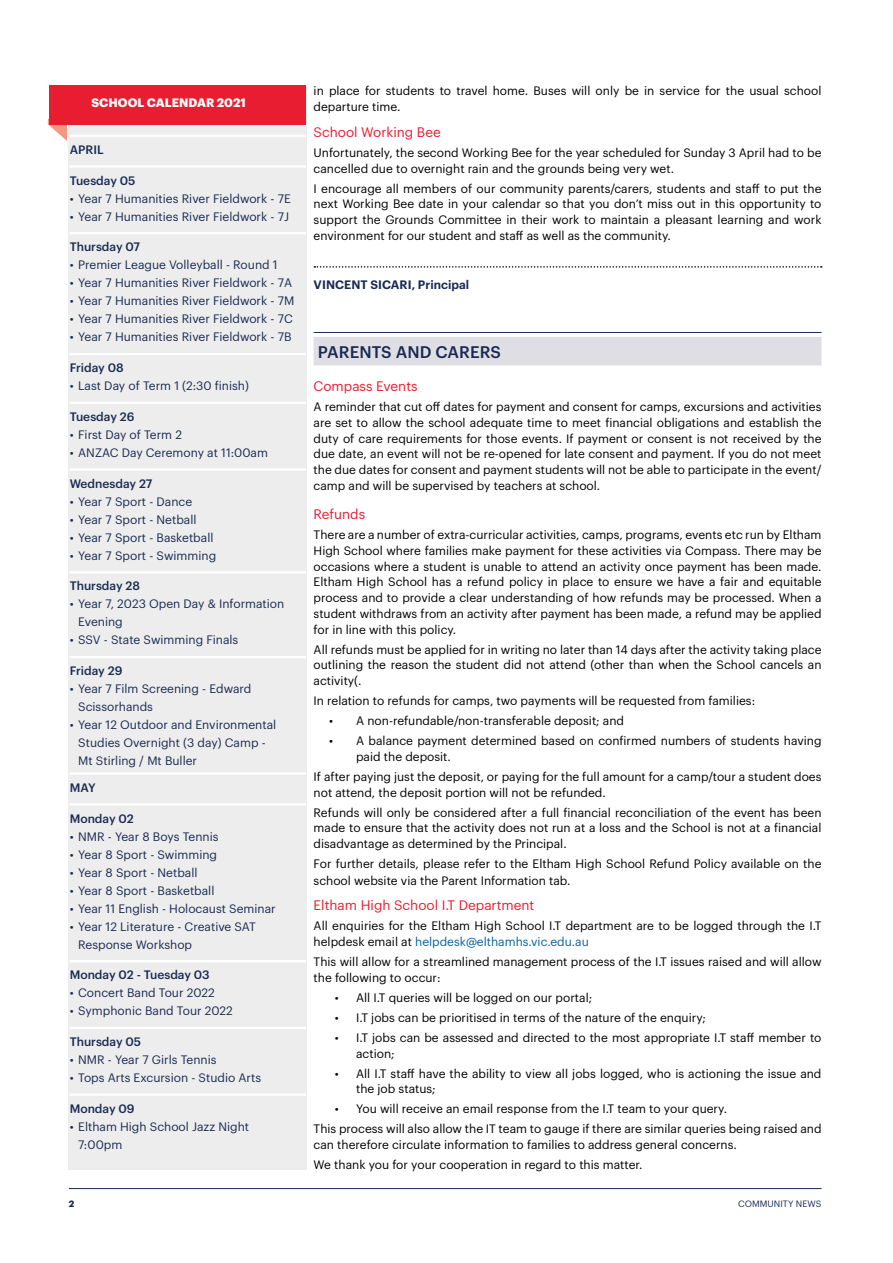
<style>
.page{position:relative;width:893px;height:1263px;background:#fff}
.page>*{position:absolute;margin:0;border:0;box-sizing:border-box;transform-origin:0 0}
.t1{font:500 16.5px "Graphik";letter-spacing:.005em;color:#192b52}
.t2{font:13.5px "Graphik";color:#e81d31}
.t3{font:12px/15.8px "Graphik";color:#000}
.t4{font:12px/18px "Graphik";color:#192b52}
.t5{font:500 12px "Graphik";color:#192b52}
.t6{font:600 12px "Graphik";letter-spacing:.005em;color:#192b52}
.t7{font:700 12px "Graphik";letter-spacing:.005em;color:#fff}
.t8{font:9px "Graphik";letter-spacing:.005em;color:#192b52}
.t9{font:700 9px "Graphik";color:#192b52}
.s1{color:#0860a0}
</style>
<div class="page">
<hr style="left:69px;top:1188px;width:752px;height:1px;background:#192b52">
<div style="left:68px;top:85px;width:239px;height:1084px;background:#ededed"></div>
<svg style="left:314px;top:266px;width:508px;height:2px"></svg>
<hr style="left:314px;top:332px;width:507px;height:1px;background:#192b52">
<div style="left:314px;top:337px;width:507px;height:28px;background:#dfdee4"></div>
<svg style="left:48px;top:118px;width:19px;height:23px"></svg>
<div style="left:49px;top:85px;width:257px;height:39px;background:#e81d31"></div>
<hr style="left:70px;top:135px;width:236px;height:2px;background:#fff">
<hr style="left:70px;top:165px;width:236px;height:3px;background:#fff">
<hr style="left:70px;top:232px;width:236px;height:2px;background:#fff">
<hr style="left:70px;top:353px;width:236px;height:2px;background:#fff">
<hr style="left:70px;top:402px;width:236px;height:2px;background:#fff">
<hr style="left:70px;top:468px;width:236px;height:3px;background:#fff">
<hr style="left:70px;top:571px;width:236px;height:2px;background:#fff">
<hr style="left:70px;top:656px;width:236px;height:2px;background:#fff">
<hr style="left:70px;top:772px;width:236px;height:3px;background:#fff">
<hr style="left:70px;top:803px;width:236px;height:2px;background:#fff">
<hr style="left:70px;top:960px;width:236px;height:2px;background:#fff">
<hr style="left:70px;top:1027px;width:236px;height:2px;background:#fff">
<hr style="left:70px;top:1093px;width:236px;height:3px;background:#fff">
<p class="t7" style="left:91px;top:93px;width:156px">SCHOOL CALENDAR 2021</p>
<p class="t5" style="left:70px;top:140px;width:36px">APRIL</p>
<p class="t5" style="left:70px;top:171px;width:67px">Tuesday 05</p>
<p class="t4" style="left:70px;top:188px;width:223px">• Year 7 Humanities River Fieldwork - 7E</p>
<p class="t4" style="left:70px;top:206px;width:221px">• Year 7 Humanities River Fieldwork - 7J</p>
<p class="t5" style="left:70px;top:238px;width:72px">Thursday 07</p>
<p class="t4" style="left:70px;top:255px;width:209px">• Premier League Volleyball - Round 1</p>
<p class="t4" style="left:70px;top:273px;width:224px">• Year 7 Humanities River Fieldwork - 7A</p>
<p class="t4" style="left:70px;top:291px;width:226px">• Year 7 Humanities River Fieldwork - 7M</p>
<p class="t4" style="left:70px;top:309px;width:225px">• Year 7 Humanities River Fieldwork - 7C</p>
<p class="t4" style="left:70px;top:327px;width:223px">• Year 7 Humanities River Fieldwork - 7B</p>
<p class="t5" style="left:70px;top:359px;width:55px">Friday 08</p>
<p class="t4" style="left:70px;top:376px;width:181px">• Last Day of Term 1 (2:30 finish)</p>
<p class="t5" style="left:70px;top:407px;width:66px">Tuesday 26</p>
<p class="t4" style="left:70px;top:425px;width:114px">• First Day of Term 2</p>
<p class="t4" style="left:70px;top:443px;width:200px">• ANZAC Day Ceremony at 11:00am</p>
<p class="t5" style="left:70px;top:474px;width:84px">Wednesday 27</p>
<p class="t4" style="left:70px;top:491px;width:124px">• Year 7 Sport - Dance</p>
<p class="t4" style="left:70px;top:509px;width:128px">• Year 7 Sport - Netball</p>
<p class="t4" style="left:70px;top:527px;width:145px">• Year 7 Sport - Basketball</p>
<p class="t4" style="left:70px;top:545px;width:148px">• Year 7 Sport - Swimming</p>
<p class="t5" style="left:70px;top:577px;width:72px">Thursday 28</p>
<p class="t4" style="left:78px;top:594px;width:208px;text-indent:-9px">• Year 7, 2023 Open Day &amp; Information<br>Evening</p>
<p class="t4" style="left:70px;top:630px;width:170px">• SSV - State Swimming Finals</p>
<p class="t5" style="left:70px;top:662px;width:54px">Friday 29</p>
<p class="t4" style="left:78px;top:679px;width:175px;text-indent:-9px">• Year 7 Film Screening - Edward<br>Scissorhands</p>
<p class="t4" style="left:78px;top:715px;width:200px;text-indent:-9px">• Year 12 Outdoor and Environmental<br>Studies Overnight (3 day) Camp -<br>Mt Stirling / Mt Buller</p>
<p class="t5" style="left:70px;top:778px;width:27px">MAY</p>
<p class="t5" style="left:70px;top:809px;width:66px">Monday 02</p>
<p class="t4" style="left:70px;top:826px;width:150px">• NMR - Year 8 Boys Tennis</p>
<p class="t4" style="left:70px;top:844px;width:149px">• Year 8 Sport - Swimming</p>
<p class="t4" style="left:70px;top:862px;width:129px">• Year 8 Sport - Netball</p>
<p class="t4" style="left:70px;top:880px;width:146px">• Year 8 Sport - Basketball</p>
<p class="t4" style="left:70px;top:898px;width:208px">• Year 11 English - Holocaust Seminar</p>
<p class="t4" style="left:78px;top:916px;width:179px;text-indent:-9px">• Year 12 Literature - Creative SAT<br>Response Workshop</p>
<p class="t5" style="left:70px;top:966px;width:142px">Monday 02 - Tuesday 03</p>
<p class="t4" style="left:70px;top:983px;width:147px">• Concert Band Tour 2022</p>
<p class="t4" style="left:70px;top:1001px;width:165px">• Symphonic Band Tour 2022</p>
<p class="t5" style="left:70px;top:1032px;width:73px">Thursday 05</p>
<p class="t4" style="left:70px;top:1050px;width:148px">• NMR - Year 7 Girls Tennis</p>
<p class="t4" style="left:70px;top:1068px;width:193px">• Tops Arts Excursion - Studio Arts</p>
<p class="t5" style="left:70px;top:1099px;width:66px">Monday 09</p>
<p class="t4" style="left:78px;top:1116px;width:172px;text-indent:-9px">• Eltham High School Jazz Night<br>7:00pm</p>
<p class="t3" style="left:314px;top:81px;width:509px;line-height:16.5px">in place for students to travel home. Buses will only be in service for the usual school departure time.</p>
<p class="t2" style="left:314px;top:122px;width:129px">School Working Bee</p>
<p class="t3" style="left:314px;top:144px;width:509px">Unfortunately, the second Working Bee for the year scheduled for Sunday 3 April had to be cancelled due to overnight rain and the grounds being very wet.</p>
<p class="t3" style="left:314px;top:179px;width:509px;text-align:justify">I encourage all members of our community parents/carers, students and staff to put the next Working Bee date in your calendar so that you don’t miss out in this opportunity to support the Grounds Committee in their work to maintain a pleasant learning and work environment for our student and staff as well as the community.</p>
<p class="t6" style="left:314px;top:275px;width:157px">VINCENT SICARI, Principal</p>
<h1 class="t1" style="left:318px;top:340px;width:185px">PARENTS AND CARERS</h1>
<p class="t2" style="left:314px;top:376px;width:106px">Compass Events</p>
<p class="t3" style="left:314px;top:398px;width:509px;text-align:justify">A reminder that cut off dates for payment and consent for camps, excursions and activities are set to allow the school adequate time to meet financial obligations and establish the duty of care requirements for those events. If payment or consent is not received by the due date, an event will not be re-opened for late consent and payment. If you do not meet the due dates for consent and payment students will not be able to participate in the event/ camp and will be supervised by teachers at school.</p>
<p class="t2" style="left:314px;top:504px;width:53px">Refunds</p>
<p class="t3" style="left:314px;top:526px;width:509px;text-align:justify">There are a number of extra-curricular activities, camps, programs, events etc run by Eltham High School where families make payment for these activities via Compass. There may be occasions where a student is unable to attend an activity once payment has been made.<br>Eltham High School has a refund policy in place to ensure we have a fair and equitable process and to provide a clear understanding of how refunds may be processed. When a student withdraws from an activity after payment has been made, a refund may be applied for in line with this policy.</p>
<p class="t3" style="left:314px;top:640px;width:509px;text-align:justify">All refunds must be applied for in writing no later than 14 days after the activity taking place outlining the reason the student did not attend (other than when the School cancels an activity(.</p>
<p class="t3" style="left:314px;top:692px;width:443px">In relation to refunds for camps, two payments will be requested from families:</p>
<p class="t3" style="left:329px;top:712px;width:296px">• A non-refundable/non-transferable deposit; and</p>
<p class="t3" style="left:356px;top:732px;width:467px;text-indent:-27px">• A balance payment determined based on confirmed numbers of students having paid the deposit.</p>
<p class="t3" style="left:314px;top:768px;width:509px">If after paying just the deposit, or paying for the full amount for a camp/tour a student does not attend, the deposit portion will not be refunded.</p>
<p class="t3" style="left:314px;top:803px;width:509px;text-align:justify">Refunds will only be considered after a full financial reconciliation of the event has been made to ensure that the activity does not run at a loss and the School is not at a financial disadvantage as determined by the Principal.</p>
<p class="t3" style="left:314px;top:854px;width:509px;line-height:16.5px">For further details, please refer to the Eltham High School Refund Policy available on the school website via the Parent Information tab.</p>
<p class="t2" style="left:314px;top:895px;width:222px">Eltham High School I.T Department</p>
<p class="t3" style="left:314px;top:917px;width:509px">All enquiries for the Eltham High School I.T department are to be logged through the I.T helpdesk email at <span class="s1">helpdesk@elthamhs.vic.edu.au</span></p>
<p class="t3" style="left:314px;top:953px;width:509px">This will allow for a streamlined management process of the I.T issues raised and will allow the following to occur:</p>
<p class="t3" style="left:335px;top:988px;width:259px">• All I.T queries will be logged on our portal;</p>
<p class="t3" style="left:335px;top:1008px;width:373px">• I.T jobs can be prioritised in terms of the nature of the enquiry;</p>
<p class="t3" style="left:356px;top:1028px;width:467px;text-indent:-21px">• I.T jobs can be assessed and directed to the most appropriate I.T staff member to action;</p>
<p class="t3" style="left:356px;top:1064px;width:467px;text-indent:-21px">• All I.T staff have the ability to view all jobs logged, who is actioning the issue and the job status;</p>
<p class="t3" style="left:314px;top:1098px;width:509px;line-height:20px;text-indent:21px">• You will receive an email response from the I.T team to your query.<br>This process will also allow the IT team to gauge if there are similar queries being raised and</p>
<p class="t3" style="left:314px;top:1134px;width:425px;line-height:20px">can therefore circulate information to families to address general concerns.<br>We thank you for your cooperation in regard to this matter.</p>
<p class="t9" style="left:69px;top:1196px;width:7px">2</p>
<p class="t8" style="left:738px;top:1196px;width:85px">COMMUNITY NEWS</p>
</div>
